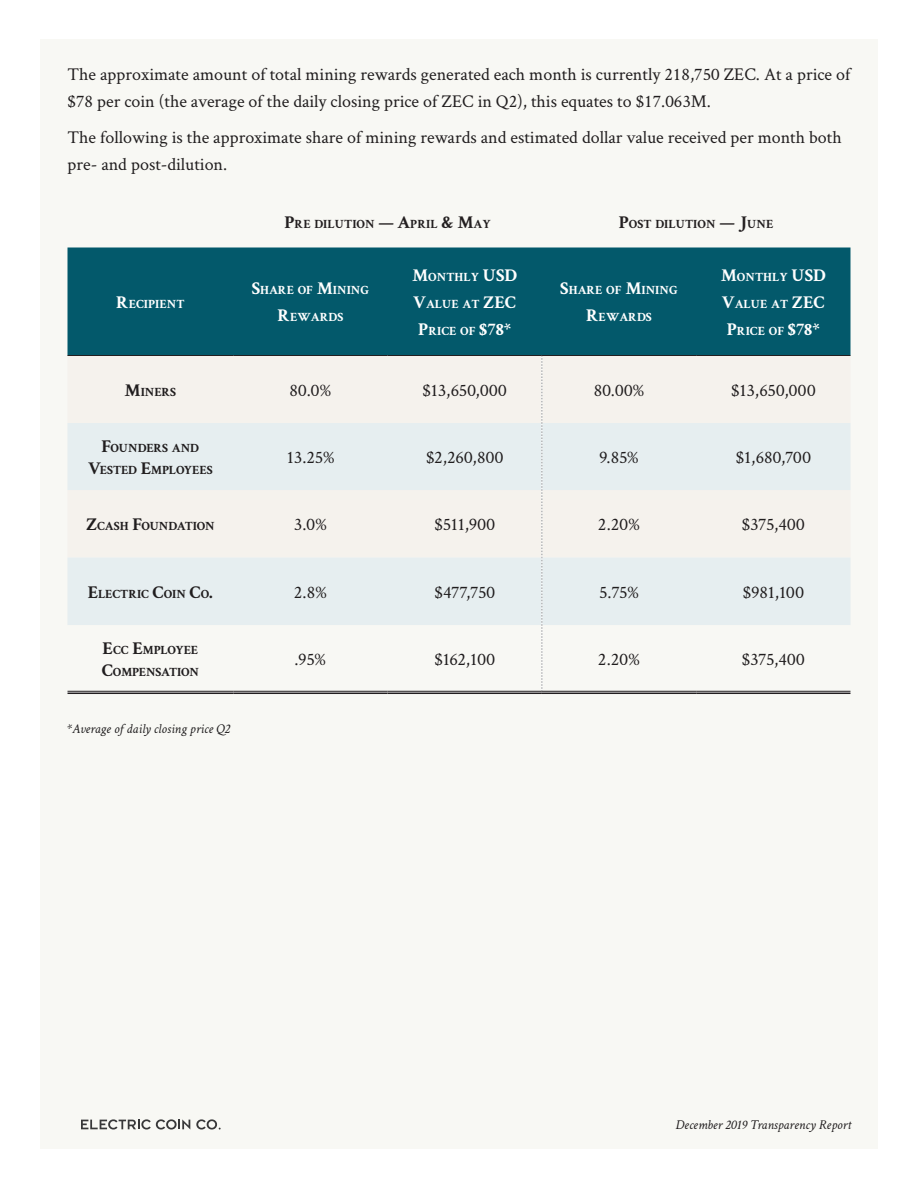
<style>
.page{position:relative;width:918px;height:1188px;background:#fff}
.page>*{position:absolute;margin:0;border:0;box-sizing:border-box;transform-origin:0 0}
.t1{font:18px/27px "Crimson Text";color:#201d1e}
.t2{font:italic 13.5px "Crimson Text";color:#201d1e}
.t3{font:italic 13.5px "Crimson Text";color:#1f1d1e}
.t4{font:700 12.6px/27px "Crimson Text";color:#fff;text-align:center}
.t5{font:700 12.6px/21.6px "Crimson Text";letter-spacing:-.01em;color:#201d1e;text-align:center}
.t6{font:700 12.6px "Crimson Text";color:#231f20}
.s1{font-size:18px}
</style>
<div class="page">
<div style="left:40px;top:39px;width:838px;height:1110px;background:#f8f8f4"></div>
<svg style="left:81px;top:1119px;width:109px;height:11px"></svg>
<svg style="left:196px;top:1119px;width:25px;height:11px"></svg>
<div style="left:68px;top:248px;width:782px;height:107px;background:#03596b"></div>
<div style="left:68px;top:423px;width:782px;height:67px;background:#e6eef0"></div>
<div style="left:68px;top:558px;width:782px;height:67px;background:#e6eef0"></div>
<hr style="left:68px;top:691px;width:165px;height:3px;background:#fff">
<hr style="left:233px;top:691px;width:155px;height:3px;background:#fff">
<hr style="left:388px;top:691px;width:154px;height:3px;background:#fff">
<hr style="left:542px;top:691px;width:154px;height:3px;background:#fff">
<hr style="left:696px;top:691px;width:155px;height:3px;background:#fff">
<hr style="left:68px;top:355px;width:165px;height:1px;background:#231f20">
<hr style="left:233px;top:355px;width:155px;height:1px;background:#231f20">
<hr style="left:388px;top:355px;width:154px;height:1px;background:#231f20">
<hr style="left:542px;top:355px;width:154px;height:1px;background:#231f20">
<hr style="left:696px;top:355px;width:155px;height:1px;background:#231f20">
<hr style="left:68px;top:691px;width:165px;height:1px;background:#231f20">
<hr style="left:68px;top:693px;width:165px;height:1px;background:#231f20">
<hr style="left:233px;top:691px;width:155px;height:1px;background:#231f20">
<hr style="left:233px;top:693px;width:155px;height:1px;background:#231f20">
<hr style="left:388px;top:691px;width:154px;height:1px;background:#231f20">
<hr style="left:388px;top:693px;width:154px;height:1px;background:#231f20">
<hr style="left:542px;top:691px;width:154px;height:1px;background:#231f20">
<hr style="left:542px;top:693px;width:154px;height:1px;background:#231f20">
<hr style="left:696px;top:691px;width:155px;height:1px;background:#231f20">
<hr style="left:696px;top:693px;width:155px;height:1px;background:#231f20">
<svg style="left:542px;top:356px;width:1px;height:335px"></svg>
<p class="t1" style="left:68px;top:60px;width:784px">The approximate amount of total mining rewards generated each month is currently 218,750 ZEC. At a price of $78 per coin (the average of the daily closing price of ZEC in Q2), this equates to $17.063M.</p>
<p class="t1" style="left:68px;top:123px;width:776px">The following is the approximate share of mining rewards and estimated dollar value received per month both pre- and post-dilution.</p>
<p class="t4" style="left:116px;top:290px;width:70px"><span class="s1">R</span>ECIPIENT</p>
<p class="t6" style="left:285px;top:217px;width:207px"><span class="s1">P</span>RE DILUTION <span class="s1">— A</span>PRIL <span class="s1">&amp; M</span>AY</p>
<p class="t6" style="left:619px;top:217px;width:156px"><span class="s1">P</span>OST DILUTION <span class="s1">— J</span>UNE</p>
<p class="t4" style="left:252px;top:276px;width:119px"><span class="s1">S</span>HARE OF <span class="s1">M</span>INING<br><span class="s1">R</span>EWARDS</p>
<p class="t4" style="left:412px;top:263px;width:83px"><span class="s1">M</span>ONTHLY <span class="s1">USD</span></p>
<p class="t4" style="left:413px;top:290px;width:93px"><span class="s1">V</span>ALUE AT <span class="s1">ZEC</span></p>
<p class="t4" style="left:418px;top:317px;width:94px"><span class="s1">P</span>RICE OF <span class="s1">$78*</span></p>
<p class="t4" style="left:560px;top:276px;width:119px"><span class="s1">S</span>HARE OF <span class="s1">M</span>INING<br><span class="s1">R</span>EWARDS</p>
<p class="t4" style="left:721px;top:263px;width:83px"><span class="s1">M</span>ONTHLY <span class="s1">USD</span></p>
<p class="t4" style="left:722px;top:290px;width:93px"><span class="s1">V</span>ALUE AT <span class="s1">ZEC</span></p>
<p class="t4" style="left:727px;top:317px;width:94px"><span class="s1">P</span>RICE OF <span class="s1">$78*</span></p>
<p class="t5" style="left:125px;top:381px;width:53px"><span class="s1">M</span>INERS</p>
<p class="t1" style="left:290px;top:376px;width:43px">80.0%</p>
<p class="t1" style="left:422px;top:376px;width:86px">$13,650,000</p>
<p class="t1" style="left:594px;top:376px;width:52px">80.00%</p>
<p class="t1" style="left:731px;top:376px;width:86px">$13,650,000</p>
<p class="t5" style="left:88px;top:437px;width:126px"><span class="s1">F</span>OUNDERS AND<br><span class="s1">V</span>ESTED <span class="s1">E</span>MPLOYEES</p>
<p class="t1" style="left:286px;top:443px;width:50px">13.25%</p>
<p class="t1" style="left:426px;top:443px;width:79px">$2,260,800</p>
<p class="t1" style="left:599px;top:443px;width:41px">9.85%</p>
<p class="t1" style="left:736px;top:443px;width:76px">$1,680,700</p>
<p class="t5" style="left:86px;top:515px;width:130px"><span class="s1">Z</span>CASH <span class="s1">F</span>OUNDATION</p>
<p class="t1" style="left:294px;top:510px;width:35px">3.0%</p>
<p class="t1" style="left:434px;top:510px;width:62px">$511,900</p>
<p class="t1" style="left:598px;top:510px;width:44px">2.20%</p>
<p class="t1" style="left:742px;top:510px;width:64px">$375,400</p>
<p class="t5" style="left:88px;top:582px;width:126px"><span class="s1">E</span>LECTRIC <span class="s1">C</span>OIN <span class="s1">C</span>O<span class="s1">.</span></p>
<p class="t1" style="left:294px;top:578px;width:35px">2.8%</p>
<p class="t1" style="left:434px;top:578px;width:62px">$477,750</p>
<p class="t1" style="left:599px;top:578px;width:41px">5.75%</p>
<p class="t1" style="left:743px;top:578px;width:63px">$981,100</p>
<p class="t5" style="left:102px;top:639px;width:99px;text-align:left"><span class="s1">E</span>CC <span class="s1">E</span>MPLOYEE<br><span class="s1">C</span>OMPENSATION</p>
<p class="t1" style="left:295px;top:645px;width:33px">.95%</p>
<p class="t1" style="left:434px;top:645px;width:62px">$162,100</p>
<p class="t1" style="left:598px;top:645px;width:44px">2.20%</p>
<p class="t1" style="left:742px;top:645px;width:64px">$375,400</p>
<p class="t3" style="left:68px;top:721px;width:164px">*Average of daily closing price Q2</p>
<p class="t2" style="left:675px;top:1117px;width:177px">December 2019 Transparency Report</p>
</div>
